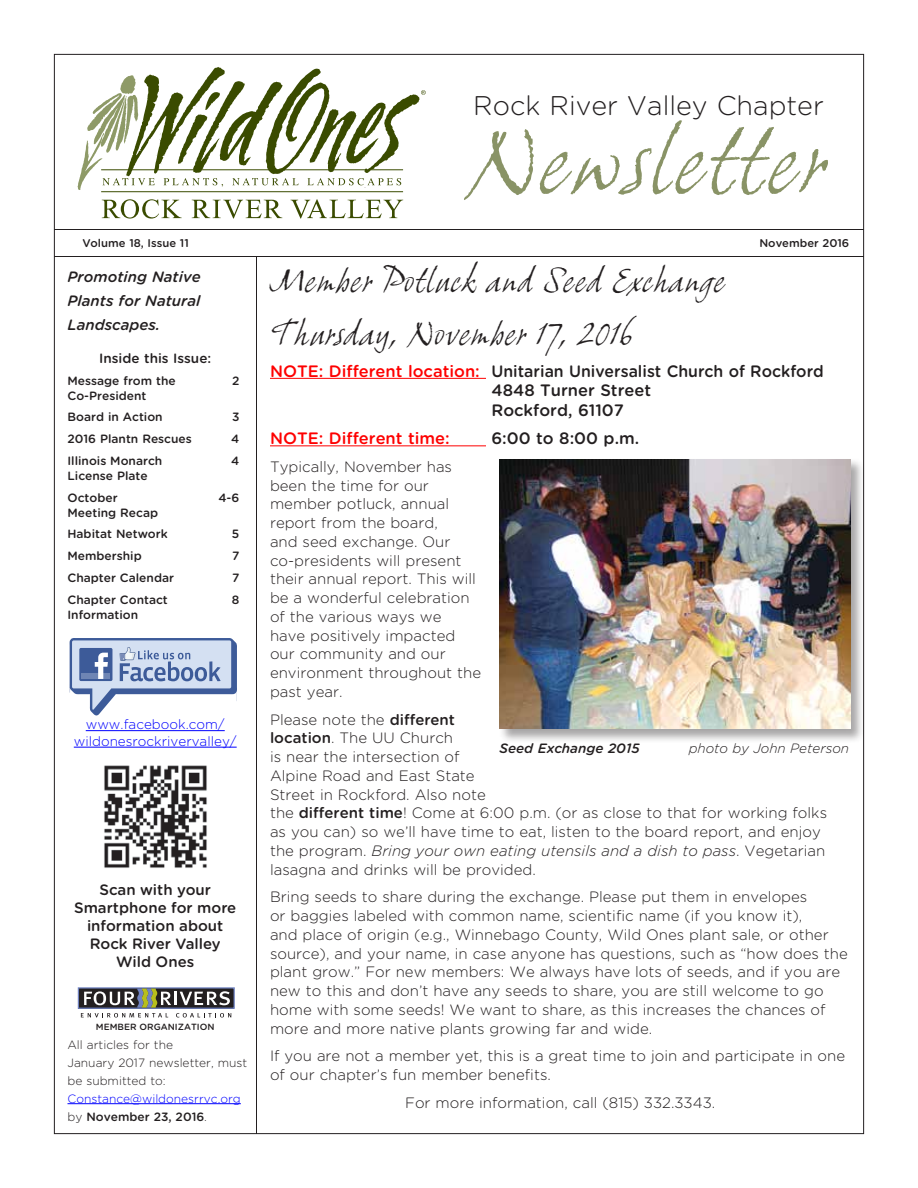
<style>
.page{position:relative;width:918px;height:1188px;background:#fff}
.page>*{position:absolute;margin:0;border:0;box-sizing:border-box;transform-origin:0 0}
.t1{font:italic 90px "Grimshaw Hand ITC";color:#899366}
.t2{font:italic 33px/52.5px "Grimshaw Hand ITC";color:#231f20}
.t3{font:300 27px "Gotham Rounded";color:#231f20}
.t4{font:500 16.5px/19.5px "Gotham Rounded";color:#231f20;scale:.96 1}
.t5{font:500 16.5px "Gotham Rounded";color:#fe0000}
.t6{font:500 16.5px "Gotham Rounded";color:#231f20}
.t7{font:300 15px/18.8px "Gotham Rounded";color:#231f20}
.t8{font:500 15px/18px "Gotham Rounded";color:#231f20;text-align:center}
.t9{font:italic 500 15px/24px "Gotham Rounded";color:#231f20;text-align:justify}
.t10{font:300 13.5px/16.5px "Gotham Rounded";color:#0000fe;text-align:center}
.t11{font:italic 300 13.5px "Gotham Rounded";color:#231f20}
.t12{font:500 13.5px "Gotham Rounded";color:#231f20}
.t13{font:italic 500 13.5px "Gotham Rounded";color:#231f20}
.t14{font:500 12px/21.8px "Gotham Rounded";color:#231f20}
.t15{font:300 12px/18px "Gotham Rounded";color:#231f20}
.t16{font:300 12px/18px "Gotham Rounded";color:#0000fe}
.t17{font:500 11.25px "Gotham Rounded";color:#231f20}
.t18{font:500 9px "Gotham Rounded";color:#231f20}
.s1{color:#fe0000}
.s2{font-weight:500}
.s3{font-style:italic}
.s4{color:#231f20}
.s5{font-weight:500;color:#231f20}
</style>
<div class="page">
<hr style="left:101px;top:191px;width:302px;height:1px;background:#3a4b00">
<svg style="left:102px;top:199px;width:80px;height:20px"></svg>
<svg style="left:192px;top:200px;width:90px;height:19px"></svg>
<svg style="left:291px;top:199px;width:112px;height:20px"></svg>
<svg style="left:77px;top:67px;width:349px;height:123px"></svg>
<hr style="left:54px;top:229px;width:810px;height:1px;background:#231f20">
<hr style="left:54px;top:256px;width:810px;height:1px;background:#231f20">
<hr style="left:256px;top:256px;width:1px;height:878px;background:#231f20">
<hr style="left:68px;top:1103px;width:173px;height:1px;background:#0000fe">
<div style="left:78px;top:987px;width:157px;height:22px;border:1px solid #7082c0"></div>
<svg style="left:81px;top:989px;width:150px;height:29px"></svg>
<hr style="left:270px;top:378px;width:216px;height:1px;background:#fe0000">
<hr style="left:270px;top:445px;width:216px;height:1px;background:#fe0000">
<img style="left:104px;top:765px;width:103px;height:103px">
<svg style="left:70px;top:638px;width:167px;height:78px"></svg>
<hr style="left:86px;top:730px;width:139px;height:1px;background:#0000fe">
<hr style="left:74px;top:747px;width:163px;height:1px;background:#0000fe">
<div style="left:498px;top:458px;width:367px;height:286px;background:#231f20;opacity:.4"></div>
<img style="left:500px;top:459px;width:350px;height:270px">
<h3 class="t3" style="left:473px;top:87px;width:352px">Rock River Valley Chapter</h3>
<h1 class="t1" style="left:471px;top:106px;width:357px">Newsletter</h1>
<p class="t17" style="left:82px;top:235px;width:108px">Volume 18, Issue 11</p>
<p class="t17" style="left:759px;top:235px;width:91px">November 2016</p>
<p class="t9" style="left:68px;top:264px;width:135px">Promoting Native Plants for Natural Landscapes.</p>
<p class="t12" style="left:99px;top:349px;width:114px">Inside this Issue:</p>
<p class="t14" style="left:68px;top:369px;width:110px">Message from the</p>
<p class="t14" style="left:232px;top:369px;width:9px">2</p>
<p class="t14" style="left:68px;top:384px;width:97px">Co-President<br>Board in Action</p>
<h2 class="t2" style="left:270px;top:254px;width:458px">Member Potluck and Seed Exchange<br>Thursday, November 17, 2016</h2>
<p class="t4" style="left:491px;top:360px;width:348px;text-indent:-221px"><span class="s1">NOTE: Different location:</span> Unitarian Universalist Church of Rockford<br>4848 Turner Street<br>Rockford, 61107</p>
<p class="t5" style="left:270px;top:427px;width:181px">NOTE: Different time:</p>
<p class="t6" style="left:491px;top:427px;width:149px">6:00 to 8:00 p.m.</p>
<p class="t7" style="left:270px;top:457px;width:213px">Typically, November has been the time for our member potluck, annual report from the board,<br>and seed exchange. Our co-presidents will present their annual report. This will be a wonderful celebration of the various ways we<br>have positively impacted our community and our environment throughout the past year.</p>
<p class="t7" style="left:270px;top:709px;width:559px">Please note the <span class="s2">different<br>location</span>. The UU Church<br>is near the intersection of<br>Alpine Road and East State<br>Street in Rockford. Also note<br>the <span class="s2">different time</span>! Come at 6:00 p.m. (or as close to that for working folks as you can) so we’ll have time to eat, listen to the board report, and enjoy the program. <span class="s3">Bring your own eating utensils and a dish to pass</span>. Vegetarian lasagna and drinks will be provided.</p>
<p class="t7" style="left:270px;top:887px;width:579px">Bring seeds to share during the exchange. Please put them in envelopes<br>or baggies labeled with common name, scientific name (if you know it),<br>and place of origin (e.g., Winnebago County, Wild Ones plant sale, or other source), and your name, in case anyone has questions, such as “how does the plant grow.” For new members: We always have lots of seeds, and if you are new to this and don’t have any seeds to share, you are still welcome to go home with some seeds! We want to share, as this increases the chances of more and more native plants growing far and wide.</p>
<p class="t7" style="left:270px;top:1046px;width:577px">If you are not a member yet, this is a great time to join and participate in one of our chapter’s fun member benefits.</p>
<p class="t7" style="left:405px;top:1093px;width:312px">For more information, call (815) 332.3343.</p>
<p class="t14" style="left:232px;top:406px;width:9px">3</p>
<p class="t14" style="left:68px;top:428px;width:126px">2016 Plantn Rescues</p>
<p class="t14" style="left:231px;top:428px;width:10px">4</p>
<p class="t14" style="left:68px;top:449px;width:96px">Illinois Monarch</p>
<p class="t14" style="left:231px;top:449px;width:10px">4</p>
<p class="t14" style="left:68px;top:464px;width:82px">License Plate<br>October</p>
<p class="t14" style="left:218px;top:486px;width:22px">4-6</p>
<p class="t14" style="left:68px;top:501px;width:102px">Meeting Recap<br>Habitat Network</p>
<p class="t14" style="left:232px;top:523px;width:9px">5</p>
<p class="t14" style="left:68px;top:545px;width:76px">Membership</p>
<p class="t14" style="left:232px;top:545px;width:9px">7</p>
<p class="t14" style="left:68px;top:566px;width:108px">Chapter Calendar</p>
<p class="t14" style="left:232px;top:566px;width:9px">7</p>
<p class="t14" style="left:68px;top:588px;width:102px">Chapter Contact</p>
<p class="t14" style="left:232px;top:588px;width:9px">8</p>
<p class="t14" style="left:68px;top:603px;width:72px">Information</p>
<p class="t10" style="left:74px;top:716px;width:164px">www.facebook.com/ wildonesrockrivervalley/</p>
<p class="t13" style="left:500px;top:739px;width:142px">Seed Exchange 2015</p>
<p class="t11" style="left:689px;top:740px;width:162px">photo by John Peterson</p>
<p class="t8" style="left:74px;top:880px;width:164px">Scan with your<br>Smartphone for more information about<br>Rock River Valley<br>Wild Ones</p>
<p class="t18" style="left:96px;top:1021px;width:120px">MEMBER ORGANIZATION</p>
<p class="t15" style="left:68px;top:1035px;width:181px">All articles for the<br>January 2017 newsletter, must be submitted to:</p>
<p class="t16" style="left:68px;top:1089px;width:175px">Constance@wildonesrrvc.org <span class="s4">by</span> <span class="s5">November 23, 2016</span><span class="s4">.</span></p>
</div>
